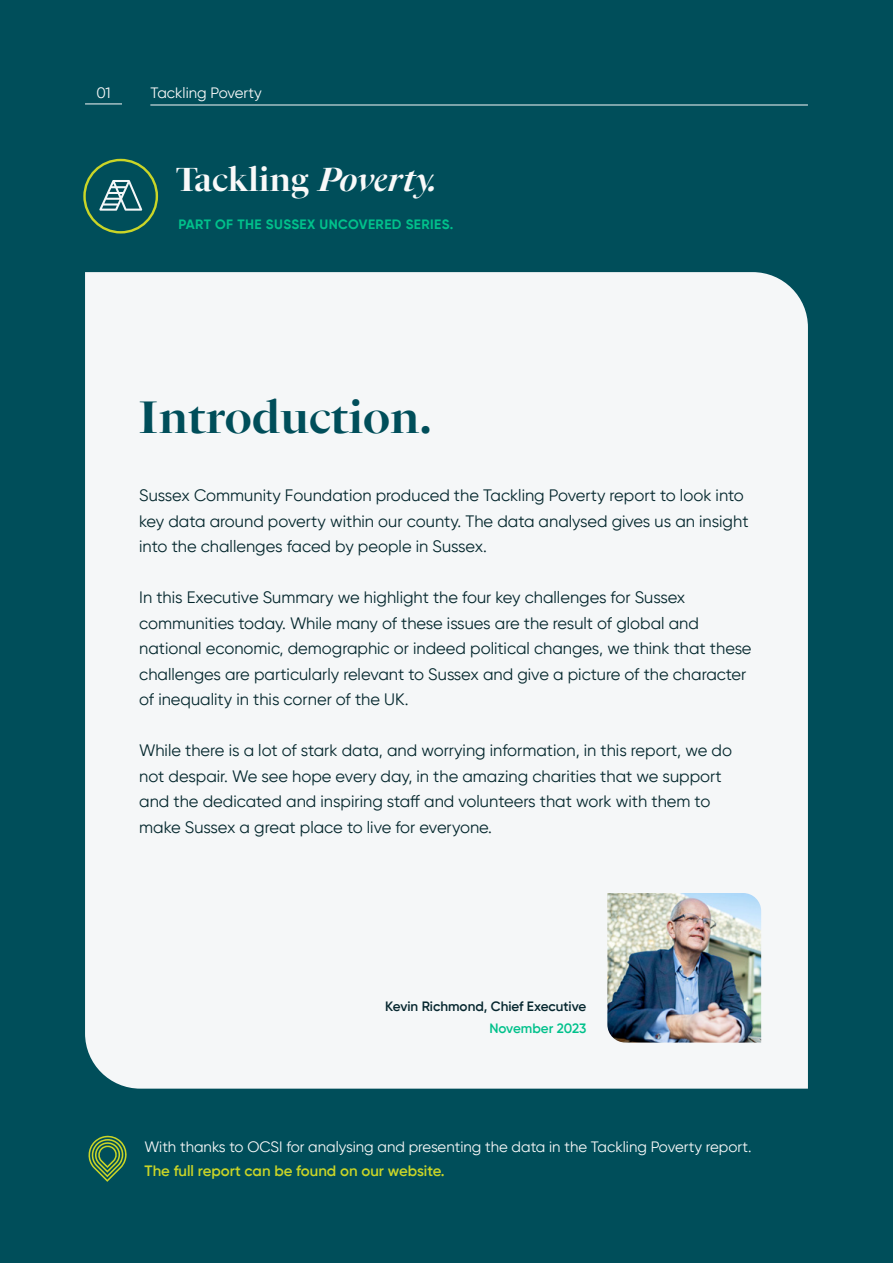
<style>
.page{position:relative;width:893px;height:1263px;background:#004e5a}
.page>*{position:absolute;margin:0;border:0;box-sizing:border-box;transform-origin:0 0}
.t1{font:700 45px "PS Fournier Std Grand";color:#004e5a}
.t2{font:700 33px "PS Fournier Std Grand";color:#f9f9f9}
.t3{font:16.5px/25.5px "Gilroy";color:#04272d}
.t4{font:15px "Gilroy";color:#f9f9f9}
.t5{font:600 15px "Gilroy";color:#cad527}
.t6{font:700 13.5px "Gilroy";letter-spacing:.03em;color:#00c18b}
.t7{font:600 13.5px "Gilroy";color:#05262e}
.t8{font:600 13.5px "Gilroy";letter-spacing:-.005em;color:#00c18b}
.s1{font-style:italic}
</style>
<div class="page">
<div style="left:85px;top:272px;width:723px;height:817px;background:#f5f7f8"></div>
<hr style="left:85px;top:104px;width:37px;height:1px;background:#f9f9f9">
<hr style="left:150px;top:105px;width:658px;height:1px;background:#f9f9f9">
<img style="left:607px;top:893px;width:154px;height:149px">
<svg style="left:99px;top:180px;width:43px;height:31px"></svg>
<div style="left:83px;top:159px;width:75px;height:75px;border:2px solid #cad527;border-radius:50%"></div>
<svg style="left:88px;top:1135px;width:39px;height:47px"></svg>
<p class="t4" style="left:96px;top:83px;width:16px">01</p>
<p class="t4" style="left:151px;top:83px;width:113px">Tackling Poverty</p>
<h2 class="t2" style="left:175px;top:159px;width:264px">Tackling <span class="s1">Poverty.</span></h2>
<p class="t6" style="left:178px;top:216px;width:277px">PART OF THE SUSSEX UNCOVERED SERIES.</p>
<h1 class="t1" style="left:138px;top:391px;width:295px">Introduction.</h1>
<p class="t3" style="left:139px;top:483px;width:611px">Sussex Community Foundation produced the Tackling Poverty report to look into key data around poverty within our county. The data analysed gives us an insight into the challenges faced by people in Sussex.</p>
<p class="t3" style="left:139px;top:585px;width:614px">In this Executive Summary we highlight the four key challenges for Sussex communities today. While many of these issues are the result of global and national economic, demographic or indeed political changes, we think that these challenges are particularly relevant to Sussex and give a picture of the character of inequality in this corner of the UK.</p>
<p class="t3" style="left:139px;top:738px;width:594px">While there is a lot of stark data, and worrying information, in this report, we do not despair. We see hope every day, in the amazing charities that we support and the dedicated and inspiring staff and volunteers that work with them to make Sussex a great place to live for everyone.</p>
<p class="t7" style="left:385px;top:998px;width:203px">Kevin Richmond, Chief Executive</p>
<p class="t8" style="left:489px;top:1020px;width:99px">November 2023</p>
<p class="t4" style="left:145px;top:1138px;width:608px">With thanks to OCSI for analysing and presenting the data in the Tackling Poverty report.</p>
<p class="t5" style="left:145px;top:1161px;width:302px">The full report can be found on our website.</p>
</div>
